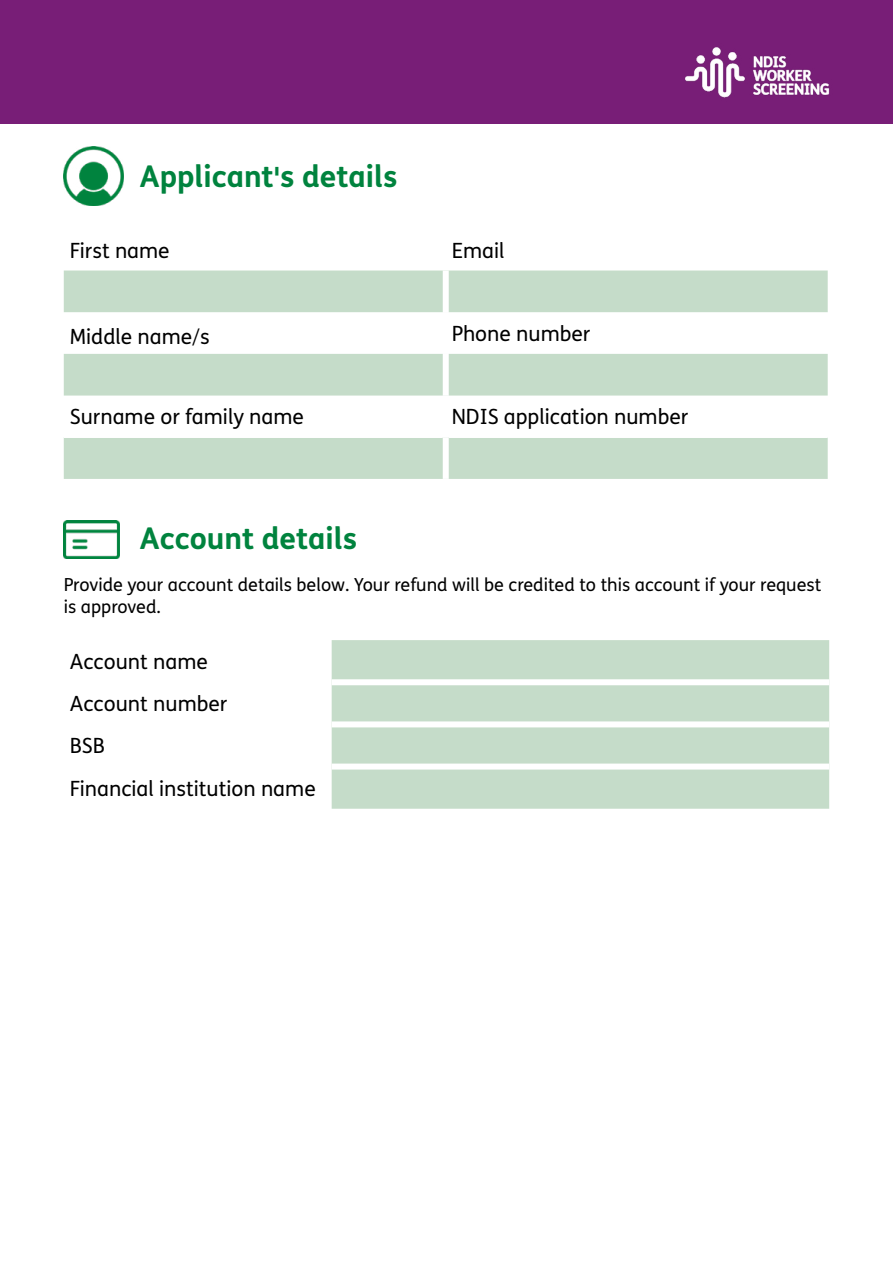
<style>
.page{position:relative;width:893px;height:1263px;background:#fff}
.page>*{position:absolute;margin:0;border:0;box-sizing:border-box;transform-origin:0 0}
.t1{font:700 30px "FS Me Trial";color:#00833e}
.t2{font:21px/42.2px "FS Me Trial";color:#000}
.t3{font:18px/21.6px "FS Me Trial";color:#000}
.s1{font-family:"VIC";font-weight:500}
.s2{font-family:"VIC"}
</style>
<div class="page">
<svg style="left:64px;top:270px;width:764px;height:209px;fill:#c5dcc9"></svg>
<hr style="left:64px;top:436px;width:379px;height:2px;background:#fff">
<hr style="left:449px;top:436px;width:379px;height:2px;background:#fff">
<div style="left:443px;top:270px;width:6px;height:42px;background:#fff"></div>
<div style="left:443px;top:312px;width:6px;height:42px;background:#fff"></div>
<div style="left:443px;top:354px;width:6px;height:42px;background:#fff"></div>
<div style="left:443px;top:396px;width:6px;height:41px;background:#fff"></div>
<div style="left:443px;top:437px;width:6px;height:42px;background:#fff"></div>
<div style="left:0;top:0;width:893px;height:123px;background:#781e77"></div>
<img style="left:685px;top:47px;width:145px;height:51px">
<div style="left:332px;top:640px;width:497px;height:169px;background:#c5dcc9"></div>
<div style="left:332px;top:679px;width:497px;height:6px;background:#fff"></div>
<div style="left:332px;top:721px;width:497px;height:6px;background:#fff"></div>
<div style="left:332px;top:763px;width:497px;height:6px;background:#fff"></div>
<img style="left:64px;top:521px;width:55px;height:37px">
<img style="left:64px;top:146px;width:59px;height:60px">
<h1 class="t1" style="left:140px;top:153px;width:259px">Applicant<span class="s1">'</span>s details</h1>
<p class="t2" style="left:70px;top:229px;width:101px">First name</p>
<p class="t2" style="left:452px;top:229px;width:54px">Email</p>
<p class="t2" style="left:70px;top:315px;width:141px">Middle name<span class="s2">/</span>s</p>
<p class="t2" style="left:452px;top:312px;width:140px">Phone number</p>
<p class="t2" style="left:70px;top:395px;width:236px">Surname or family name</p>
<p class="t2" style="left:452px;top:395px;width:238px">NDIS application number</p>
<h1 class="t1" style="left:140px;top:515px;width:219px">Account details</h1>
<p class="t3" style="left:64px;top:573px;width:759px">Provide your account details below. Your refund will be credited to this account if your request is approved.</p>
<p class="t2" style="left:70px;top:640px;width:247px">Account name<br>Account number<br>BSB<br>Financial institution name</p>
</div>
